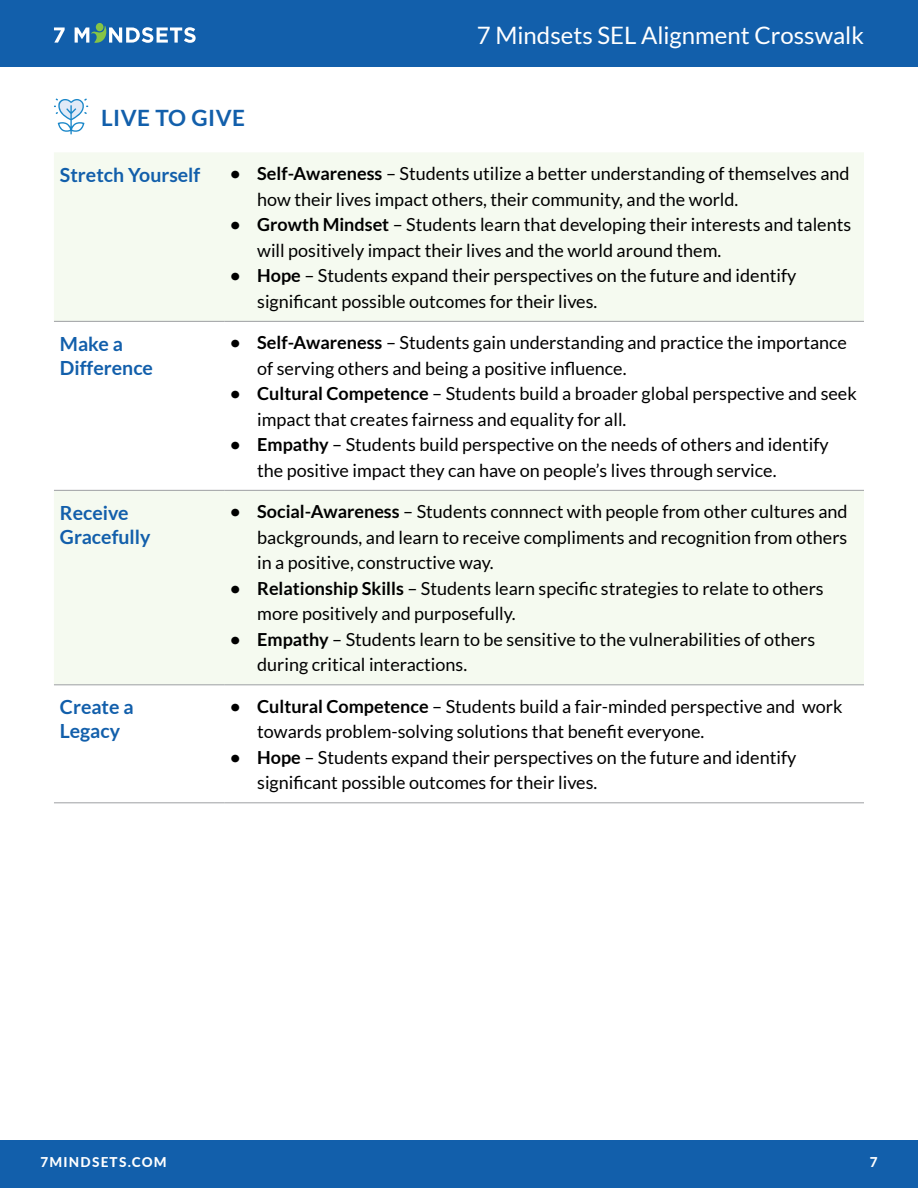
<style>
.page{position:relative;width:918px;height:1188px;background:#fff}
.page>*{position:absolute;margin:0;border:0;box-sizing:border-box;transform-origin:0 0}
.t1{font:24px "Lato";color:#fff}
.t2{font:700 22.5px "Lato";letter-spacing:.02em;color:#125fab}
.t3{font:700 19.5px/24px "Lato";color:#125fab}
.t4{font:18px/25.5px "Lato";color:#000}
.t5{font:800 13.5px "Lato";letter-spacing:.09em;color:#fff}
.s1{font-weight:700}
</style>
<div class="page">
<div style="left:0;top:0;width:918px;height:67px;background:#125fab"></div>
<div style="left:0;top:1140px;width:918px;height:48px;background:#125fab"></div>
<svg style="left:54px;top:27px;width:11px;height:16px"></svg>
<svg style="left:75px;top:26px;width:121px;height:17px"></svg>
<div style="left:96px;top:23px;width:8px;height:8px;background:#85c446;border-radius:50%"></div>
<svg style="left:54px;top:153px;width:810px;height:531px;fill:#f5faf0"></svg>
<hr style="left:54px;top:321px;width:170px;height:1px;background:#9d9fa2">
<hr style="left:224px;top:321px;width:640px;height:1px;background:#9d9fa2">
<hr style="left:54px;top:490px;width:170px;height:1px;background:#9d9fa2">
<hr style="left:224px;top:490px;width:640px;height:1px;background:#9d9fa2">
<hr style="left:54px;top:684px;width:170px;height:1px;background:#9d9fa2">
<hr style="left:224px;top:684px;width:640px;height:1px;background:#9d9fa2">
<hr style="left:54px;top:802px;width:170px;height:1px;background:#9d9fa2">
<hr style="left:224px;top:802px;width:640px;height:1px;background:#9d9fa2">
<svg style="left:54px;top:98px;width:34px;height:36px"></svg>
<p class="t2" style="left:101px;top:105px;width:145px">LIVE TO GIVE</p>
<h1 class="t1" style="left:477px;top:22px;width:389px">7 Mindsets SEL Alignment Crosswalk</h1>
<p class="t3" style="left:60px;top:162px;width:142px">Stretch Yourself</p>
<p class="t4" style="left:257px;top:161px;width:594px;text-indent:-27px"><span class="s1">• Self-Awareness</span> – Students utilize a better understanding of themselves and how their lives impact others, their community, and the world.</p>
<p class="t4" style="left:257px;top:212px;width:596px;text-indent:-27px"><span class="s1">• Growth Mindset</span> – Students learn that developing their interests and talents will positively impact their lives and the world around them.</p>
<p class="t4" style="left:257px;top:263px;width:541px;text-indent:-27px"><span class="s1">• Hope</span> – Students expand their perspectives on the future and identify significant possible outcomes for their lives.</p>
<p class="t3" style="left:60px;top:331px;width:95px">Make a<br>Difference</p>
<p class="t4" style="left:257px;top:330px;width:591px;text-indent:-27px"><span class="s1">• Self-Awareness</span> – Students gain understanding and practice the importance of serving others and being a positive influence.</p>
<p class="t4" style="left:257px;top:381px;width:601px;text-indent:-27px"><span class="s1">• Cultural Competence</span> – Students build a broader global perspective and seek impact that creates fairness and equality for all.</p>
<p class="t4" style="left:257px;top:432px;width:573px;text-indent:-27px"><span class="s1">• Empathy</span> – Students build perspective on the needs of others and identify the positive impact they can have on people’s lives through service.</p>
<p class="t3" style="left:60px;top:500px;width:92px">Receive<br>Gracefully</p>
<p class="t4" style="left:257px;top:499px;width:592px;text-align:justify;text-indent:-27px"><span class="s1">• Social-Awareness</span> – Students connnect with people from other cultures and backgrounds, and learn to receive compliments and recognition from others in a positive, constructive way.</p>
<p class="t4" style="left:257px;top:575px;width:568px;text-indent:-27px"><span class="s1">• Relationship Skills</span> – Students learn specific strategies to relate to others more positively and purposefully.</p>
<p class="t4" style="left:257px;top:626px;width:560px;text-indent:-27px"><span class="s1">• Empathy</span> – Students learn to be sensitive to the vulnerabilities of others during critical interactions.</p>
<p class="t3" style="left:60px;top:695px;width:75px">Create a<br>Legacy</p>
<p class="t4" style="left:257px;top:693px;width:587px;text-indent:-27px"><span class="s1">• Cultural Competence</span> – Students build a fair-minded perspective and work towards problem-solving solutions that benefit everyone.</p>
<p class="t4" style="left:257px;top:744px;width:541px;text-indent:-27px"><span class="s1">• Hope</span> – Students expand their perspectives on the future and identify significant possible outcomes for their lives.</p>
<p class="t5" style="left:40px;top:1152px;width:128px">7MINDSETS.COM</p>
<p class="t5" style="left:870px;top:1152px;width:9px">7</p>
</div>
